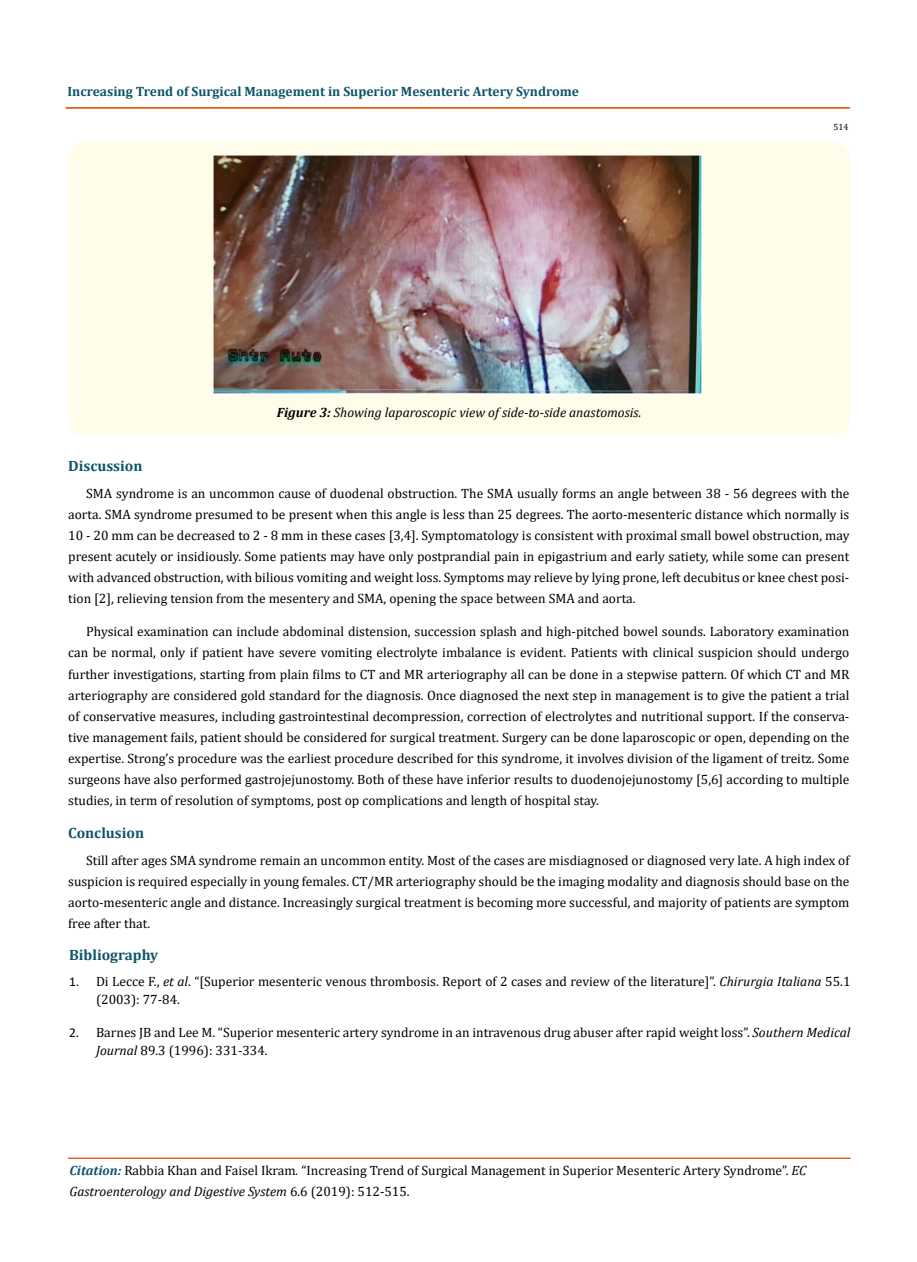
<style>
.page{position:relative;width:917px;height:1262px;background:#fff}
.page>*{position:absolute;margin:0;border:0;box-sizing:border-box;transform-origin:0 0}
.t1{font:700 15px "Cambria";color:#0e546a}
.t2{font:13.5px/21px "Cambria";color:#000}
.t3{font:700 13.5px "Cambria";color:#0e546a}
.t4{font:italic 13.5px "Cambria";color:#000}
.t5{font:9px "Cambria";color:#000}
.s1{font-weight:700}
.s2{font-family:"Calibri"}
.s3{font-style:italic}
.s4{font-weight:700;font-style:italic;color:#0e546a}
</style>
<div class="page">
<hr style="left:66px;top:108px;width:783px;height:1px;background:#e05d1a">
<div style="left:66px;top:107px;width:783px;height:1px;border:1px solid #e05d1a"></div>
<div style="left:68px;top:1158px;width:782px;height:1px;border:1px solid #e05d1a"></div>
<div style="left:68px;top:142px;width:782px;height:294px;background:#fffde9;border-radius:18px"></div>
<img style="left:213px;top:156px;width:489px;height:239px">
<p class="t3" style="left:68px;top:82px;width:513px">Increasing Trend of Surgical Management in Superior Mesenteric Artery Syndrome</p>
<p class="t4" style="left:277px;top:402px;width:366px"><span class="s1">Figure 3:</span> Showing laparoscopic view of side-to-side anastomosis.</p>
<p class="t5" style="left:833px;top:122px;width:16px">514</p>
<p class="t1" style="left:68px;top:456px;width:76px">Discussion</p>
<p class="t2" style="left:68px;top:483px;width:782px;text-align:justify;text-indent:18px">SMA syndrome is an uncommon cause of duodenal obstruction. The SMA usually forms an angle between 38 - 56 degrees with the aorta. SMA syndrome presumed to be present when this angle is less than 25 degrees. The aorto-mesenteric distance which normally is 10 - 20 mm can be decreased to 2 - 8 mm in these cases [3,4]. Symptomatology is consistent with proximal small bowel obstruction, may present acutely or insidiously. Some patients may have only postprandial pain in epigastrium and early satiety, while some can present with advanced obstruction, with bilious vomiting and weight loss. Symptoms may relieve by lying prone, left decubitus or knee chest posi&shy;tion [2], relieving tension from the mesentery and SMA, opening the space between SMA and aorta.</p>
<p class="t2" style="left:68px;top:621px;width:782px;text-align:justify;text-indent:18px">Physical examination can include abdominal distension, succession splash and high-pitched bowel sounds. Laboratory examination can be normal, only if patient have severe vomiting electrolyte imbalance is evident. Patients with clinical suspicion should undergo further investigations, starting from plain films to CT and MR arteriography all can be done in a stepwise pattern. Of which CT and MR arteriography are considered gold standard for the diagnosis. Once diagnosed the next step in management is to give the patient a trial of conservative measures, including gastrointestinal decompression, correction of electrolytes and nutritional support. If the conserva&shy;tive management fails, patient should be considered for surgical treatment. Surgery can be done laparoscopic or open, depending on the expertise. Strong’s procedure was the earliest procedure described for this syndrome, it involves division of the ligament of treitz. Some surgeons have also performed gastrojejunostomy. Both of these have inferior results to duodenojejunostomy [5,6] according to multiple studies, in term of resolution of symptoms, post op complications and length of hospital stay.</p>
<p class="t1" style="left:68px;top:822px;width:77px">Conclusion</p>
<p class="t2" style="left:68px;top:849px;width:782px;text-align:justify;text-indent:18px">Still after ages SMA syndrome remain an uncommon entity. Most of the cases are misdiagnosed or diagnosed very late. A high index of suspicion is required especially in young females. CT/MR arteriography should be the imaging modality and diagnosis should base on the aorto-mesenteric angle and distance. Increasingly surgical treatment is becoming more successful, and majority of patients are symptom free after that.</p>
<p class="t1" style="left:69px;top:944px;width:91px">Bibliography</p>
<p class="t2" style="left:96px;top:972px;width:756px;line-height:18px;text-indent:-27px"><span class="s2">1.</span> Di Lecce F., <span class="s3">et al</span>. “[Superior mesenteric venous thrombosis. Report of 2 cases and review of the literature]”. <span class="s3">Chirurgia Italiana</span> 55.1 (2003): 77-84.</p>
<p class="t2" style="left:96px;top:1023px;width:756px;line-height:18px;text-indent:-27px"><span class="s2">2.</span> Barnes JB and Lee M. “Superior mesenteric artery syndrome in an intravenous drug abuser after rapid weight loss”. <span class="s3">Southern Medical<br>Journal</span> 89.3 (1996): 331-334.</p>
<p class="t2" style="left:69px;top:1160px;width:738px"><span class="s4">Citation:</span> Rabbia Khan and Faisel Ikram<span class="s3">.</span> “Increasing Trend of Surgical Management in Superior Mesenteric Artery Syndrome”. <span class="s3">EC<br>Gastroenterology and Digestive System</span> 6.6 (2019): 512-515.</p>
</div>
